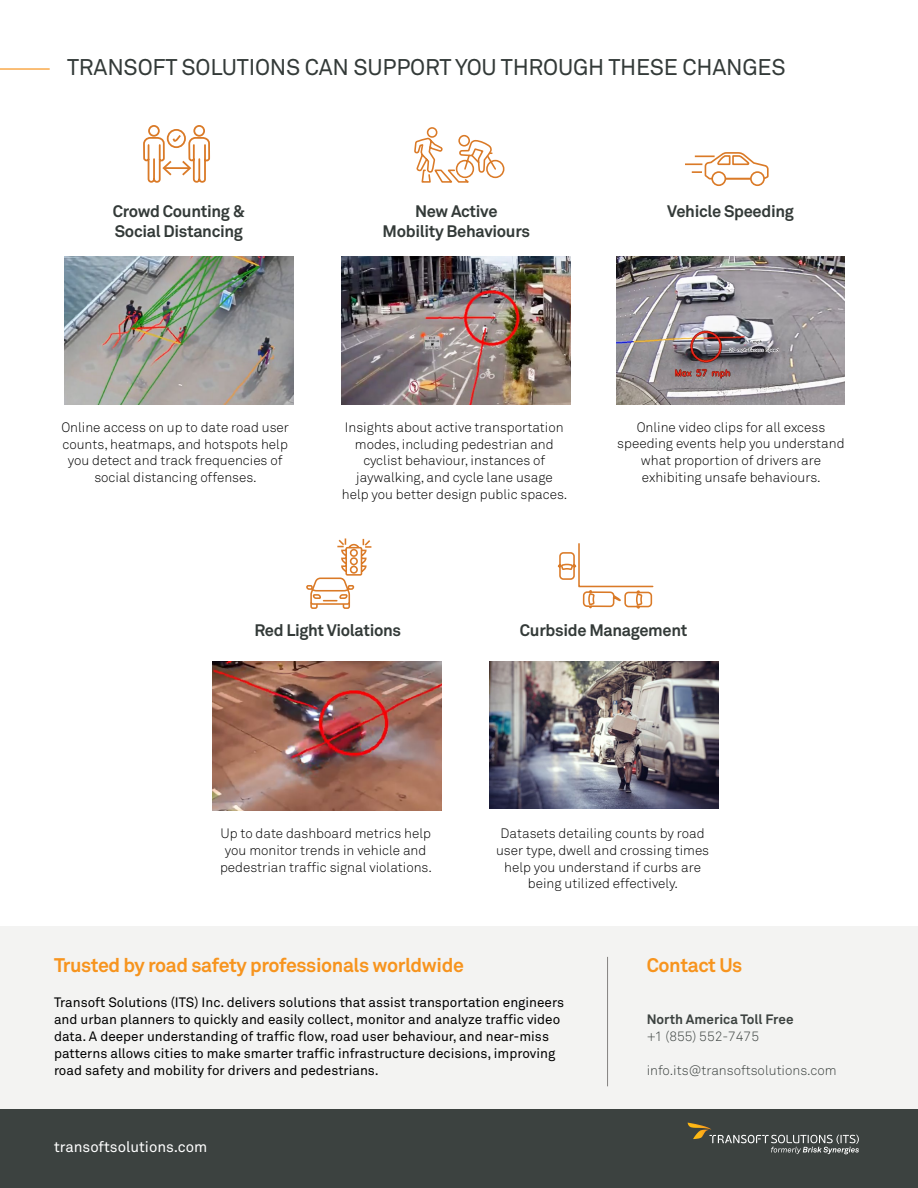
<style>
.page{position:relative;width:918px;height:1188px;background:#fff}
.page>*{position:absolute;margin:0;border:0;box-sizing:border-box;transform-origin:0 0}
.t1{font:22.5px "Akkurat Pro";letter-spacing:-.01em;color:#333a38}
.t2{font:700 19.5px "Akkurat Pro";letter-spacing:-.02em;color:#f7941e}
.t3{font:700 16.5px/19.8px "Akkurat Pro";letter-spacing:-.02em;color:#333a38}
.t4{font:15px "Akkurat Pro";color:#fff}
.t5{font:300 13.5px/16.8px "Akkurat Pro";color:#000;text-align:center}
.t6{font:13.5px/16.8px "Akkurat Pro";color:#000}
.t7{font:300 13.5px "Akkurat Pro";color:#3c4240}
.t8{font:700 13.5px "Akkurat Pro";color:#3c4240}
</style>
<div class="page">
<div style="left:0;top:1105px;width:918px;height:83px;background:#3c4240"></div>
<svg style="left:688px;top:1123px;width:171px;height:31px"></svg>
<div style="left:0;top:927px;width:918px;height:182px;background:#f3f3f2"></div>
<hr style="left:607px;top:957px;width:1px;height:129px;background:#848281">
<img style="left:65px;top:256px;width:229px;height:149px">
<img style="left:341px;top:256px;width:229px;height:149px">
<img style="left:490px;top:661px;width:229px;height:147px">
<img style="left:212px;top:661px;width:229px;height:149px">
<img style="left:616px;top:256px;width:229px;height:149px">
<hr style="left:0;top:68px;width:50px;height:2px;background:#f7941e">
<svg style="left:143px;top:125px;width:67px;height:58px"></svg>
<svg style="left:414px;top:127px;width:91px;height:56px"></svg>
<svg style="left:685px;top:152px;width:84px;height:35px"></svg>
<svg style="left:306px;top:538px;width:66px;height:71px"></svg>
<svg style="left:557px;top:543px;width:97px;height:66px"></svg>
<h1 class="t1" style="left:67px;top:54px;width:720px">TRANSOFT SOLUTIONS CAN SUPPORT YOU THROUGH THESE CHANGES</h1>
<p class="t3" style="left:113px;top:201px;width:134px">Crowd Counting &amp;<br>Social Distancing</p>
<p class="t3" style="left:383px;top:201px;width:149px;text-align:center">New Active<br>Mobility Behaviours</p>
<p class="t3" style="left:667px;top:201px;width:128px">Vehicle Speeding</p>
<p class="t5" style="left:61px;top:419px;width:229px">Online access on up to date road user counts, heatmaps, and hotspots help you detect and track frequencies of social distancing offenses.</p>
<p class="t5" style="left:342px;top:419px;width:227px">Insights about active transportation modes, including pedestrian and cyclist behaviour, instances of jaywalking, and cycle lane usage help you better design public spaces.</p>
<p class="t5" style="left:617px;top:419px;width:229px">Online video clips for all excess speeding events help you understand what proportion of drivers are exhibiting unsafe behaviours.</p>
<p class="t3" style="left:254px;top:620px;width:148px">Red Light Violations</p>
<p class="t3" style="left:520px;top:620px;width:169px">Curbside Management</p>
<p class="t5" style="left:220px;top:825px;width:213px">Up to date dashboard metrics help you monitor trends in vehicle and pedestrian traffic signal violations.</p>
<p class="t5" style="left:496px;top:825px;width:215px">Datasets detailing counts by road user type, dwell and crossing times help you understand if curbs are being utilized effectively.</p>
<h2 class="t2" style="left:54px;top:953px;width:411px">Trusted by road safety professionals worldwide</h2>
<p class="t6" style="left:54px;top:994px;width:512px">Transoft Solutions (ITS) Inc. delivers solutions that assist transportation engineers and urban planners to quickly and easily collect, monitor and analyze traffic video data. A deeper understanding of traffic flow, road user behaviour, and near-miss patterns allows cities to make smarter traffic infrastructure decisions, improving road safety and mobility for drivers and pedestrians.</p>
<p class="t4" style="left:54px;top:1138px;width:155px">transoftsolutions.com</p>
<h2 class="t2" style="left:647px;top:953px;width:97px">Contact Us</h2>
<p class="t8" style="left:647px;top:1011px;width:148px">North America Toll Free</p>
<p class="t7" style="left:647px;top:1028px;width:114px">+1 (855) 552-7475</p>
<p class="t7" style="left:647px;top:1063px;width:191px">info.its@transoftsolutions.com</p>
</div>
